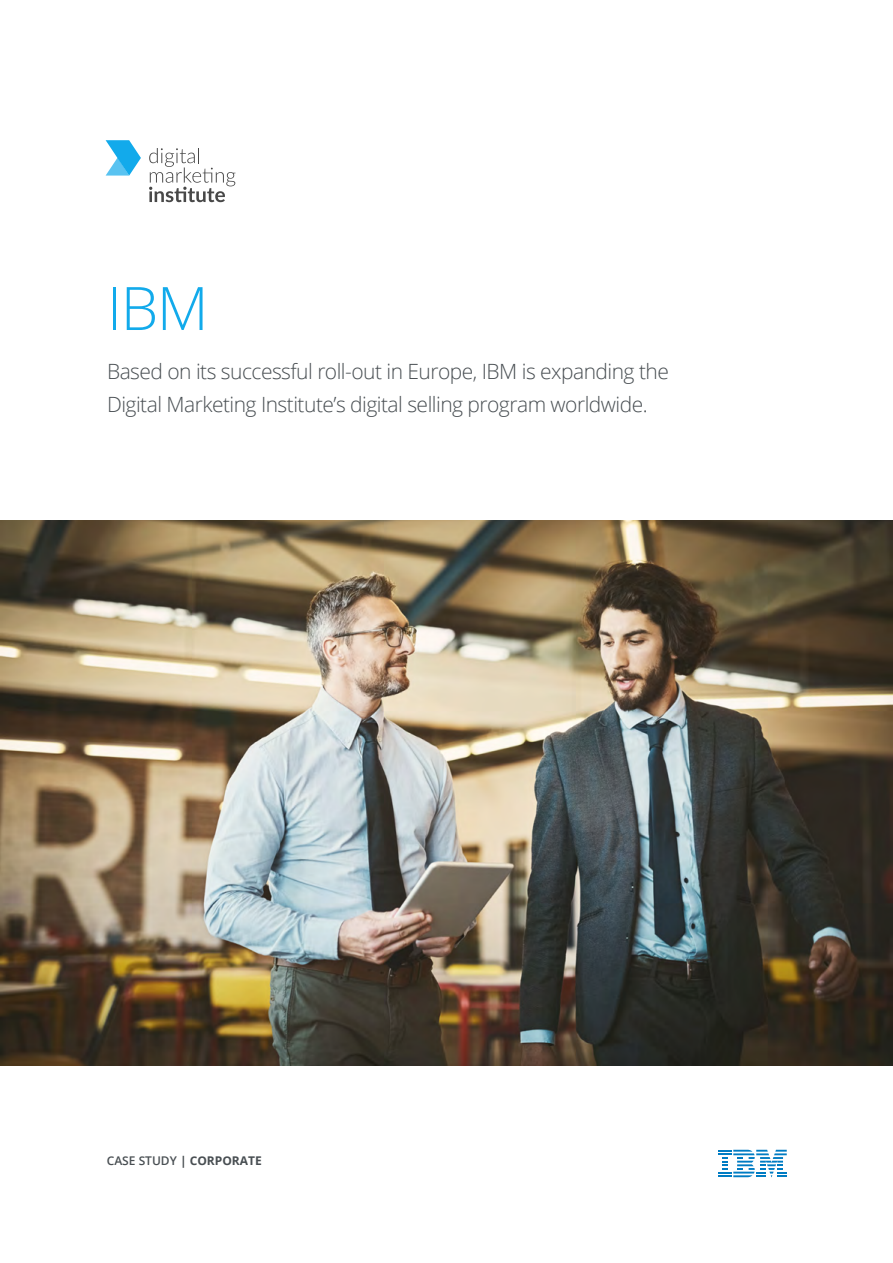
<style>
.page{position:relative;width:893px;height:1263px;background:#fff}
.page>*{position:absolute;margin:0;border:0;box-sizing:border-box;transform-origin:0 0}
.t1{font:300 60px "Open Sans";color:#12aaeb}
.t2{font:300 21px/33px "Open Sans";letter-spacing:-.025em;color:#484e52}
.t3{font:700 12px "Open Sans";color:#484e52}
.s1{font-weight:600}
</style>
<div class="page">
<svg style="left:149px;top:148px;width:86px;height:54px"></svg>
<svg style="left:106px;top:140px;width:35px;height:36px"></svg>
<img style="left:0;top:521px;width:893px;height:544px">
<svg style="left:718px;top:1150px;width:69px;height:27px"></svg>
<h1 class="t1" style="left:107px;top:267px;width:103px">IBM</h1>
<p class="t2" style="left:107px;top:354px;width:563px">Based on its successful roll-out in Europe, IBM is expanding the<br>Digital Marketing Institute’s digital selling program worldwide.</p>
<p class="t3" style="left:107px;top:1152px;width:157px"><span class="s1">CASE STUDY</span> | CORPORATE</p>
</div>
